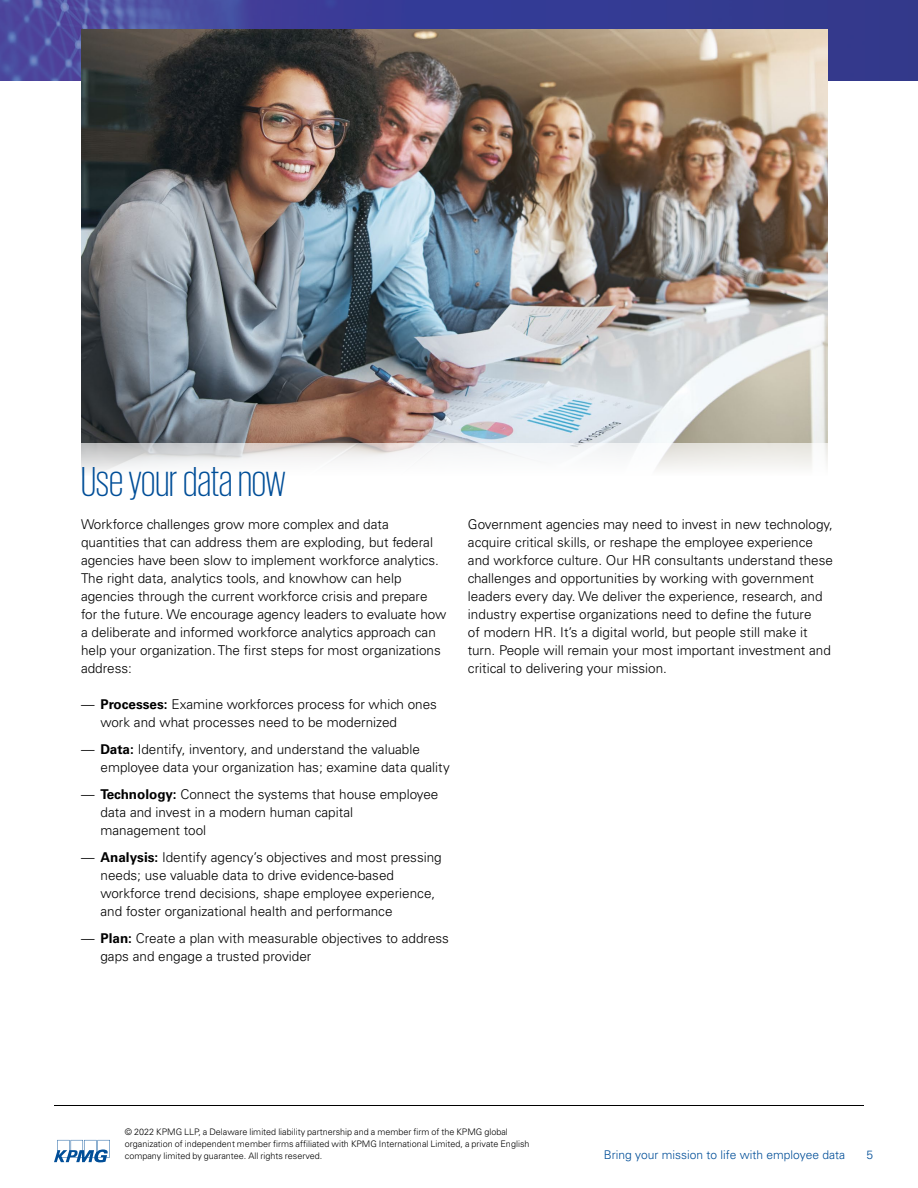
<style>
.page{position:relative;width:918px;height:1188px;background:#fff}
.page>*{position:absolute;margin:0;border:0;box-sizing:border-box;transform-origin:0 0}
.t1{font:300 42.75px "KPMG";letter-spacing:-.005em;color:#004e98}
.t2{font:300 13.5px/18px "Univers LT Std";color:#000}
.t3{font:300 12px "Univers";color:#004e98}
.t4{font:300 9px/12px "Univers";color:#000}
.s1{font-weight:700}
</style>
<div class="page">
<img style="left:81px;top:443px;width:746px;height:29px">
<img style="left:0;top:0;width:918px;height:81px">
<svg style="left:54px;top:1140px;width:56px;height:22px"></svg>
<hr style="left:54px;top:1105px;width:810px;height:1px;background:#000">
<img style="left:81px;top:29px;width:746px;height:414px">
<h1 class="t1" style="left:81px;top:461px;width:206px">Use your data now</h1>
<p class="t2" style="left:81px;top:515px;width:367px">Workforce challenges grow more complex and data quantities that can address them are exploding, but federal agencies have been slow to implement workforce analytics.<br>The right data, analytics tools, and knowhow can help agencies through the current workforce crisis and prepare for the future. We encourage agency leaders to evaluate how a deliberate and informed workforce analytics approach can help your organization. The first steps for most organizations address:</p>
<p class="t2" style="left:100px;top:695px;width:338px;text-indent:-19px">— <span class="s1">Processes:</span> Examine workforces process for which ones work and what processes need to be modernized</p>
<p class="t2" style="left:100px;top:740px;width:351px;text-indent:-19px">— <span class="s1">Data:</span> Identify, inventory, and understand the valuable employee data your organization has; examine data quality</p>
<p class="t2" style="left:100px;top:785px;width:339px;text-indent:-19px">— <span class="s1">Technology:</span> Connect the systems that house employee data and invest in a modern human capital<br>management tool</p>
<p class="t2" style="left:100px;top:848px;width:343px;text-indent:-19px">— <span class="s1">Analysis:</span> Identify agency’s objectives and most pressing needs; use valuable data to drive evidence-based workforce trend decisions, shape employee experience, and foster organizational health and performance</p>
<p class="t2" style="left:100px;top:929px;width:350px;text-indent:-19px">— <span class="s1">Plan:</span> Create a plan with measurable objectives to address gaps and engage a trusted provider</p>
<p class="t2" style="left:468px;top:515px;width:367px">Government agencies may need to invest in new technology, acquire critical skills, or reshape the employee experience and workforce culture. Our HR consultants understand these challenges and opportunities by working with government leaders every day. We deliver the experience, research, and industry expertise organizations need to define the future<br>of modern HR. It’s a digital world, but people still make it turn. People will remain your most important investment and critical to delivering your mission.</p>
<p class="t4" style="left:125px;top:1125px;width:406px">© 2022 KPMG LLP, a Delaware limited liability partnership and a member firm of the KPMG global organization of independent member firms affiliated with KPMG International Limited, a private English company limited by guarantee. All rights reserved.</p>
<p class="t3" style="left:604px;top:1147px;width:243px">Bring your mission to life with employee data</p>
<p class="t3" style="left:867px;top:1147px;width:8px">5</p>
</div>
